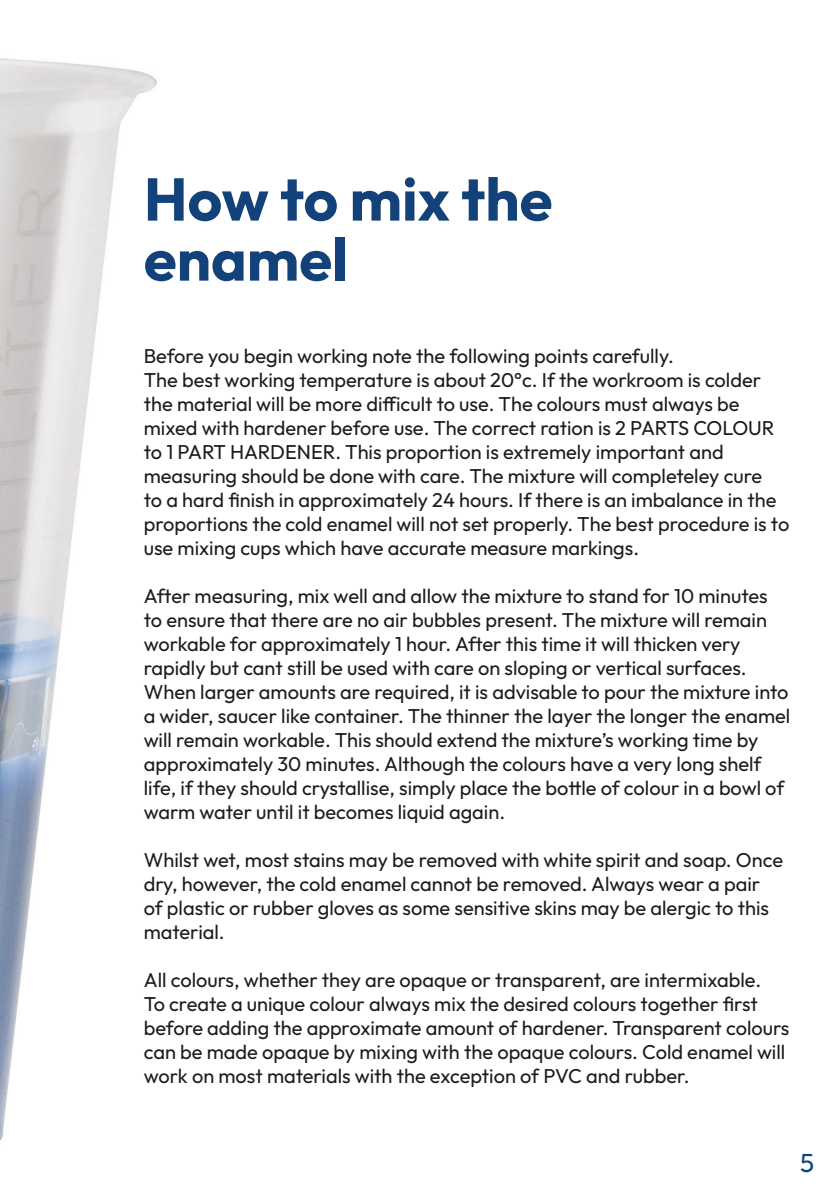
<style>
.page{position:relative;width:840px;height:1191px;background:#fff}
.page>*{position:absolute;margin:0;border:0;box-sizing:border-box;transform-origin:0 0}
.t1{font:700 60px/60px "Outfit";color:#13427a}
.t2{font:26px "Outfit";color:#13437d}
.t3{font:20px/24px "Outfit";color:#1d1d1b}
</style>
<div class="page">
<img style="left:0;top:58px;width:157px;height:1083px">
<p class="t1" style="left:144px;top:172px;width:410px">How to mix the enamel</p>
<p class="t3" style="left:144px;top:344px;width:531px">Before you begin working note the following points carefully.</p>
<p class="t3" style="left:144px;top:368px;width:646px">The best working temperature is about 20°c. If the workroom is colder the material will be more difficult to use. The colours must always be mixed with hardener before use. The correct ration is 2 PARTS COLOUR to 1 PART HARDENER. This proportion is extremely important and measuring should be done with care. The mixture will completeley cure<br>to a hard finish in approximately 24 hours. If there is an imbalance in the proportions the cold enamel will not set properly. The best procedure is to use mixing cups which have accurate measure markings.</p>
<p class="t3" style="left:144px;top:584px;width:647px">After measuring, mix well and allow the mixture to stand for 10 minutes to ensure that there are no air bubbles present. The mixture will remain workable for approximately 1 hour. After this time it will thicken very rapidly but cant still be used with care on sloping or vertical surfaces.<br>When larger amounts are required, it is advisable to pour the mixture into a wider, saucer like container. The thinner the layer the longer the enamel will remain workable. This should extend the mixture’s working time by approximately 30 minutes. Although the colours have a very long shelf life, if they should crystallise, simply place the bottle of colour in a bowl of warm water until it becomes liquid again.</p>
<p class="t3" style="left:144px;top:848px;width:640px">Whilst wet, most stains may be removed with white spirit and soap. Once dry, however, the cold enamel cannot be removed. Always wear a pair of plastic or rubber gloves as some sensitive skins may be alergic to this material.</p>
<p class="t3" style="left:144px;top:968px;width:647px">All colours, whether they are opaque or transparent, are intermixable.<br>To create a unique colour always mix the desired colours together first before adding the approximate amount of hardener. Transparent colours can be made opaque by mixing with the opaque colours. Cold enamel will work on most materials with the exception of PVC and rubber.</p>
<p class="t2" style="left:799px;top:1146px;width:16px">5</p>
</div>
